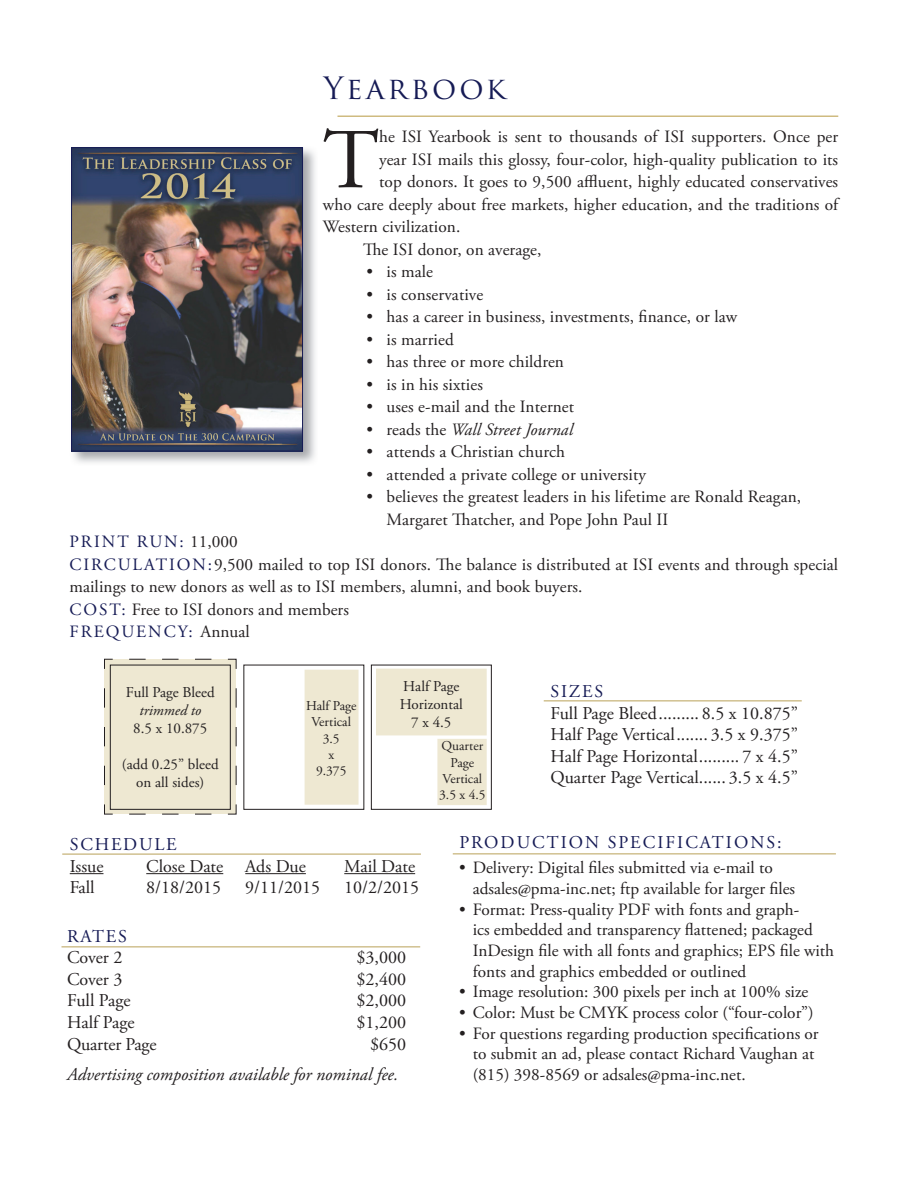
<style>
.page{position:relative;width:918px;height:1188px;background:#fff}
.page>*{position:absolute;margin:0;border:0;box-sizing:border-box;transform-origin:0 0}
.t1{font:85.05px "Adobe Garamond Pro";color:#231f20}
.t2{font:30px "Trajan Pro";letter-spacing:.1em;color:#161b55}
.t3{font:18px/21.6px "Adobe Garamond Pro";color:#231f20;text-align:justify}
.t4{font:italic 18px "Adobe Garamond Pro";color:#231f20}
.t5{font:18px "Adobe Garamond Pro";letter-spacing:.115em;color:#161b55}
.t6{font:17.25px/20.7px "Adobe Garamond Pro";letter-spacing:.005em;color:#231f20}
.t7{font:italic 17.25px "Adobe Garamond Pro";letter-spacing:.005em;color:#231f20}
.t8{font:15px/18px "Adobe Garamond Pro";color:#231f20;text-align:center}
.t9{font:italic 15px "Adobe Garamond Pro";color:#231f20}
.t10{font:13.5px/16.2px "Adobe Garamond Pro";color:#231f20;text-align:center}
.s1{font-style:normal}
.s2{color:#161b55}
</style>
<div class="page">
<hr style="left:544px;top:700px;width:258px;height:1px;background:#b9a158">
<img style="left:71px;top:147px;width:244px;height:316px">
<img style="left:73px;top:149px;width:228px;height:300px">
<div style="left:71px;top:147px;width:232px;height:304px;border:1px solid #161b55"></div>
<hr style="left:338px;top:116px;width:500px;height:1px;background:#cfbb80">
<hr style="left:70px;top:873px;width:33px;height:1px;background:#231f20">
<hr style="left:146px;top:873px;width:77px;height:1px;background:#231f20">
<hr style="left:245px;top:873px;width:61px;height:1px;background:#231f20">
<hr style="left:344px;top:873px;width:71px;height:1px;background:#231f20">
<hr style="left:62px;top:854px;width:359px;height:1px;background:#b9a158">
<hr style="left:453px;top:854px;width:383px;height:1px;background:#b9a158">
<hr style="left:62px;top:946px;width:358px;height:1px;background:#b9a158">
<div style="left:104px;top:659px;width:133px;height:156px;background:#eee8d2"></div>
<div style="left:371px;top:665px;width:121px;height:145px;border:1px solid #231f20"></div>
<div style="left:376px;top:669px;width:111px;height:66px;background:#eee8d2"></div>
<div style="left:437px;top:739px;width:50px;height:66px;background:#eee8d2;border:2px solid #eee8d2"></div>
<div style="left:305px;top:670px;width:54px;height:135px;background:#eee8d2;border:2px solid #eee8d2"></div>
<div style="left:110px;top:665px;width:121px;height:145px;border:1px solid #231f20"></div>
<h2 class="t2" style="left:324px;top:69px;width:184px">Yearbook</h2>
<h1 class="t1" style="left:323px;top:109px;width:58px">T</h1>
<p class="t6" style="left:379px;top:127px;width:461px">he ISI Yearbook is sent to thousands of ISI supporters. Once per</p>
<p class="t6" style="left:379px;top:149px;width:461px">year ISI mails this glossy, four-color, high-quality publication to its</p>
<p class="t6" style="left:379px;top:172px;width:461px">top donors. It goes to 9,500 affluent, highly educated conservatives</p>
<p class="t6" style="left:323px;top:194px;width:517px">who care deeply about free markets, higher education, and the traditions of</p>
<p class="t6" style="left:323px;top:217px;width:139px">Western civilization.</p>
<p class="t6" style="left:363px;top:239px;width:180px">The ISI donor, on average,</p>
<p class="t6" style="left:366px;top:262px;width:68px">• is male</p>
<p class="t6" style="left:366px;top:284px;width:118px">• is conservative</p>
<p class="t6" style="left:366px;top:307px;width:372px">• has a career in business, investments, finance, or law</p>
<p class="t6" style="left:366px;top:329px;width:89px">• is married</p>
<p class="t6" style="left:366px;top:352px;width:199px">• has three or more children</p>
<p class="t6" style="left:366px;top:374px;width:118px">• is in his sixties</p>
<p class="t6" style="left:366px;top:397px;width:209px">• uses e-mail and the Internet</p>
<p class="t7" style="left:366px;top:419px;width:208px"><span class="s1">• reads the</span> Wall Street Journal</p>
<p class="t6" style="left:366px;top:442px;width:200px">• attends a Christian church</p>
<p class="t6" style="left:366px;top:464px;width:281px">• attended a private college or university</p>
<p class="t6" style="left:387px;top:486px;width:416px;line-height:22.5px;text-indent:-20px">• believes the greatest leaders in his lifetime are Ronald Reagan,<br>Margaret Thatcher, and Pope John Paul II</p>
<p class="t6" style="left:69px;top:531px;width:770px;line-height:22.5px"><span class="s2">PRINT RUN:</span> 11,000<br><span class="s2">CIRCULATION:</span>9,500 mailed to top ISI donors. The balance is distributed at ISI events and through special mailings to new donors as well as to ISI members, alumni, and book buyers.<br><span class="s2">COST:</span> Free to ISI donors and members<br><span class="s2">FREQUENCY:</span> Annual</p>
<p class="t8" style="left:126px;top:684px;width:90px">Full Page Bleed</p>
<p class="t9" style="left:139px;top:701px;width:63px">trimmed to</p>
<p class="t8" style="left:133px;top:720px;width:75px">8.5 x 10.875</p>
<p class="t8" style="left:122px;top:756px;width:98px">(add 0.25” bleed on all sides)</p>
<p class="t10" style="left:306px;top:698px;width:52px">Half Page<br>Vertical<br>3.5<br>x<br>9.375</p>
<p class="t8" style="left:400px;top:678px;width:65px">Half Page<br>Horizontal<br>7 x 4.5</p>
<p class="t10" style="left:439px;top:739px;width:48px">Quarter<br>Page<br>Vertical<br>3.5 x 4.5</p>
<p class="t5" style="left:550px;top:681px;width:54px">SIZES</p>
<p class="t3" style="left:550px;top:703px;width:249px">Full Page Bleed ......... 8.5 x 10.875” Half Page Vertical ....... 3.5 x 9.375” Half Page Horizontal ......... 7 x 4.5” Quarter Page Vertical ...... 3.5 x 4.5”</p>
<p class="t5" style="left:70px;top:834px;width:108px">SCHEDULE</p>
<p class="t3" style="left:70px;top:856px;width:35px">Issue</p>
<p class="t3" style="left:146px;top:856px;width:161px">Close Date Ads Due</p>
<p class="t3" style="left:344px;top:856px;width:72px">Mail Date</p>
<p class="t3" style="left:70px;top:878px;width:26px">Fall</p>
<p class="t3" style="left:146px;top:878px;width:76px">8/18/2015</p>
<p class="t3" style="left:245px;top:878px;width:76px">9/11/2015</p>
<p class="t3" style="left:344px;top:878px;width:76px">10/2/2015</p>
<p class="t5" style="left:67px;top:925px;width:61px">RATES</p>
<p class="t3" style="left:67px;top:947px;width:57px">Cover 2</p>
<p class="t3" style="left:357px;top:947px;width:51px">$3,000</p>
<p class="t3" style="left:67px;top:969px;width:57px">Cover 3</p>
<p class="t3" style="left:357px;top:969px;width:51px">$2,400</p>
<p class="t3" style="left:67px;top:990px;width:65px">Full Page</p>
<p class="t3" style="left:357px;top:990px;width:51px">$2,000</p>
<p class="t3" style="left:67px;top:1012px;width:69px">Half Page</p>
<p class="t3" style="left:357px;top:1012px;width:51px">$1,200</p>
<p class="t3" style="left:67px;top:1034px;width:91px">Quarter Page</p>
<p class="t3" style="left:370px;top:1034px;width:37px">$650</p>
<p class="t4" style="left:67px;top:1063px;width:333px">Advertising composition available for nominal fee.</p>
<p class="t5" style="left:459px;top:831px;width:324px">PRODUCTION SPECIFICATIONS:</p>
<p class="t6" style="left:473px;top:858px;width:324px;text-indent:-14px">• Delivery: Digital files submitted via e-mail to adsales@pma-inc.net; ftp available for larger files</p>
<p class="t6" style="left:473px;top:899px;width:363px;text-indent:-14px">• Format: Press-quality PDF with fonts and graph-<br>ics embedded and transparency flattened; packaged InDesign file with all fonts and graphics; EPS file with fonts and graphics embedded or outlined</p>
<p class="t6" style="left:459px;top:982px;width:351px">• Image resolution: 300 pixels per inch at 100% size</p>
<p class="t6" style="left:459px;top:1003px;width:356px">• Color: Must be CMYK process color (“four-color”)</p>
<p class="t6" style="left:473px;top:1024px;width:348px;text-indent:-14px">• For questions regarding production specifications or to submit an ad, please contact Richard Vaughan at (815) 398-8569 or adsales@pma-inc.net.</p>
</div>
